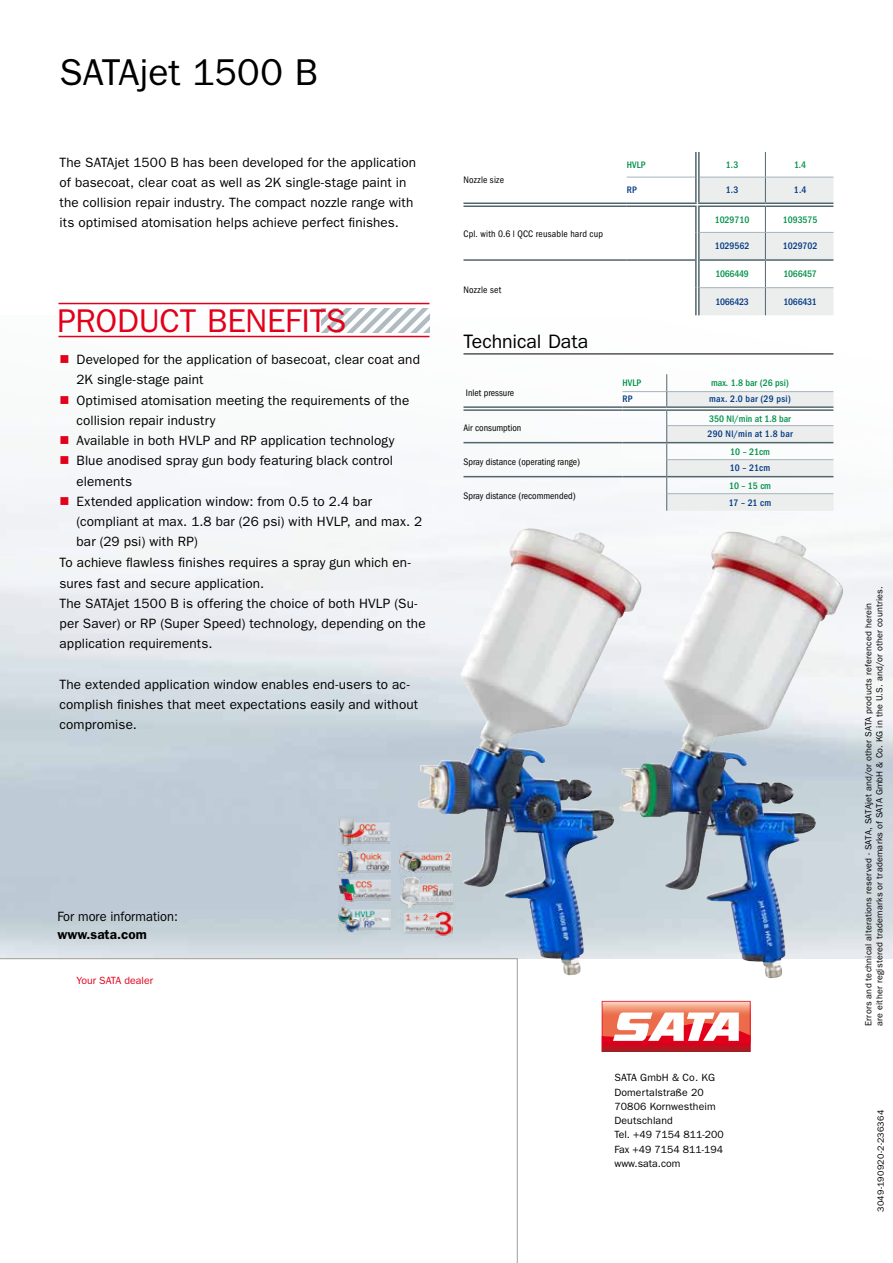
<style>
.page{position:relative;width:893px;height:1263px;background:#fff}
.page>*{position:absolute;margin:0;border:0;box-sizing:border-box;transform-origin:0 0}
.t1{font:37.5px "ITC Franklin Gothic Std";color:#000}
.t2{font:33px "ITC Franklin Gothic Std";letter-spacing:-.005em;color:#e2001a}
.t3{font:19.5px "ITC Franklin Gothic Std";letter-spacing:-.005em;color:#000}
.t4{font:13.5px/20.2px "ITC Franklin Gothic Std";letter-spacing:.01em;color:#000}
.t5{font:13.5px "ITC Franklin Gothic Std";letter-spacing:.01em;color:#000;scale:.95 1}
.t6{font:600 13.5px "ITC Franklin Gothic Std";color:#000}
.t7{font:10.5px/14.2px "ITC Franklin Gothic Std";letter-spacing:.01em;color:#000}
.t8{font:10.5px "ITC Franklin Gothic Std";color:#e2001a}
.t9{font:condensed 9.75px "ITC Franklin Gothic Std";color:#000}
.t10{font:500 condensed 9.75px "ITC Franklin Gothic Std";color:#009149}
.t11{font:condensed 9.75px "ITC Franklin Gothic Std";letter-spacing:.025em;color:#000}
.t12{font:500 condensed 9.75px "ITC Franklin Gothic Std";color:#003882}
.t13{font:500 condensed 9.75px "ITC Franklin Gothic Std";letter-spacing:.03em;color:#003882}
.t14{font:500 condensed 9.75px "ITC Franklin Gothic Std";letter-spacing:-.025em;color:#009149}
.t15{font:500 condensed 9.75px "ITC Franklin Gothic Std";letter-spacing:-.025em;color:#003882}
.t16{font:condensed 9.75px "ITC Franklin Gothic Std";letter-spacing:.03em;color:#000}
.t17{font:9px/10.8px "ITC Franklin Gothic Std";letter-spacing:.025em;color:#000}
</style>
<div class="page">
<img style="left:0;top:316px;width:893px;height:642px">
<img style="left:619px;top:532px;width:146px;height:434px">
<svg style="left:700px;top:152px;width:133px;height:163px"></svg>
<hr style="left:627px;top:177px;width:68px;height:1px;background:#a5b3bb">
<hr style="left:700px;top:177px;width:65px;height:1px;background:#a5b3bb">
<hr style="left:765px;top:177px;width:68px;height:1px;background:#a5b3bb">
<hr style="left:700px;top:232px;width:65px;height:1px;background:#a5b3bb">
<hr style="left:765px;top:232px;width:68px;height:1px;background:#a5b3bb">
<hr style="left:463px;top:259px;width:164px;height:2px;background:#51656f">
<hr style="left:627px;top:259px;width:68px;height:2px;background:#51656f">
<hr style="left:700px;top:259px;width:65px;height:2px;background:#51656f">
<hr style="left:765px;top:259px;width:68px;height:2px;background:#51656f">
<hr style="left:695px;top:152px;width:2px;height:25px;background:#51656f">
<hr style="left:698px;top:152px;width:2px;height:25px;background:#51656f">
<hr style="left:695px;top:177px;width:2px;height:25px;background:#51656f">
<hr style="left:698px;top:177px;width:2px;height:25px;background:#51656f">
<hr style="left:695px;top:207px;width:2px;height:25px;background:#51656f">
<hr style="left:698px;top:207px;width:2px;height:25px;background:#51656f">
<hr style="left:695px;top:232px;width:2px;height:28px;background:#51656f">
<hr style="left:698px;top:232px;width:2px;height:28px;background:#51656f">
<hr style="left:695px;top:260px;width:2px;height:28px;background:#51656f">
<hr style="left:698px;top:260px;width:2px;height:28px;background:#51656f">
<hr style="left:695px;top:288px;width:2px;height:27px;background:#51656f">
<hr style="left:698px;top:288px;width:2px;height:27px;background:#51656f">
<hr style="left:463px;top:202px;width:164px;height:2px;background:#51656f">
<hr style="left:463px;top:205px;width:164px;height:2px;background:#51656f">
<hr style="left:627px;top:202px;width:70px;height:2px;background:#51656f">
<hr style="left:627px;top:205px;width:70px;height:2px;background:#51656f">
<hr style="left:698px;top:202px;width:67px;height:2px;background:#51656f">
<hr style="left:698px;top:205px;width:67px;height:2px;background:#51656f">
<hr style="left:765px;top:202px;width:68px;height:2px;background:#51656f">
<hr style="left:765px;top:205px;width:68px;height:2px;background:#51656f">
<hr style="left:700px;top:287px;width:65px;height:1px;background:#a5b3bb">
<hr style="left:765px;top:287px;width:68px;height:1px;background:#a5b3bb">
<svg style="left:322px;top:308px;width:107px;height:24px"></svg>
<hr style="left:58px;top:303px;width:371px;height:1px;background:#e2001a">
<hr style="left:58px;top:336px;width:371px;height:1px;background:#e2001a">
<svg style="left:0;top:958px;width:517px;height:305px"></svg>
<svg style="left:602px;top:1001px;width:148px;height:51px"></svg>
<div style="left:463px;top:406px;width:159px;height:5px;background:#fff"></div>
<div style="left:622px;top:406px;width:45px;height:5px;background:#fff"></div>
<hr style="left:622px;top:391px;width:45px;height:1px;background:#a5b3bb">
<hr style="left:463px;top:406px;width:159px;height:2px;background:#51656f">
<hr style="left:463px;top:409px;width:159px;height:2px;background:#51656f">
<hr style="left:622px;top:406px;width:45px;height:2px;background:#51656f">
<hr style="left:622px;top:409px;width:45px;height:2px;background:#51656f">
<hr style="left:463px;top:442px;width:159px;height:1px;background:#51656f">
<hr style="left:622px;top:442px;width:45px;height:1px;background:#51656f">
<hr style="left:463px;top:476px;width:159px;height:1px;background:#51656f">
<hr style="left:622px;top:476px;width:44px;height:1px;background:#51656f">
<svg style="left:666px;top:374px;width:167px;height:137px"></svg>
<hr style="left:463px;top:354px;width:370px;height:1px;background:#000">
<img style="left:418px;top:529px;width:146px;height:440px">
<img style="left:339px;top:843px;width:52px;height:29px">
<img style="left:338px;top:816px;width:52px;height:33px">
<img style="left:339px;top:872px;width:52px;height:29px">
<img style="left:339px;top:901px;width:52px;height:35px">
<img style="left:400px;top:876px;width:52px;height:28px">
<img style="left:400px;top:846px;width:51px;height:33px">
<img style="left:400px;top:904px;width:52px;height:35px">
<svg style="left:61px;top:355px;width:7px;height:8px"></svg>
<svg style="left:61px;top:396px;width:7px;height:8px"></svg>
<svg style="left:61px;top:436px;width:7px;height:8px"></svg>
<svg style="left:61px;top:456px;width:7px;height:8px"></svg>
<svg style="left:61px;top:497px;width:7px;height:8px"></svg>
<h1 class="t1" style="left:60px;top:51px;width:260px">SATAjet 1500 B</h1>
<p class="t4" style="left:60px;top:152px;width:358px">The SATAjet 1500 B has been developed for the application of basecoat, clear coat as well as 2K single-stage paint in the collision repair industry. The compact nozzle range with its optimised atomisation helps achieve perfect finishes.</p>
<h2 class="t2" style="left:57px;top:302px;width:291px">PRODUCT BENEFITS</h2>
<p class="t4" style="left:77px;top:349px;width:347px">Developed for the application of basecoat, clear coat and 2K single-stage paint<br>Optimised atomisation meeting the requirements of the collision repair industry<br>Available in both HVLP and RP application technology Blue anodised spray gun body featuring black control elements<br>Extended application window: from 0.5 to 2.4 bar (compliant at max. 1.8 bar (26 psi) with HVLP, and max. 2 bar (29 psi) with RP)</p>
<p class="t4" style="left:60px;top:553px;width:368px">To achieve flawless finishes requires a spray gun which en&shy;sures fast and secure application.<br>The SATAjet 1500 B is offering the choice of both HVLP (Su&shy;per Saver) or RP (Super Speed) technology, depending on the application requirements.</p>
<p class="t4" style="left:60px;top:674px;width:360px">The extended application window enables end-users to ac&shy;complish finishes that meet expectations easily and without compromise.</p>
<p class="t11" style="left:463px;top:174px;width:42px">Nozzle size</p>
<p class="t11" style="left:463px;top:229px;width:141px">Cpl. with 0.6 l QCC reusable hard cup</p>
<p class="t16" style="left:463px;top:285px;width:39px">Nozzle set</p>
<h3 class="t3" style="left:463px;top:330px;width:126px">Technical Data</h3>
<p class="t9" style="left:466px;top:387px;width:50px">Inlet pressure</p>
<p class="t9" style="left:463px;top:422px;width:59px">Air consumption</p>
<p class="t9" style="left:463px;top:456px;width:118px">Spray distance (operating range)</p>
<p class="t9" style="left:463px;top:491px;width:114px">Spray distance (recommended)</p>
<p class="t10" style="left:627px;top:159px;width:20px">HVLP</p>
<p class="t10" style="left:726px;top:159px;width:14px">1.3</p>
<p class="t10" style="left:794px;top:159px;width:14px">1.4</p>
<p class="t12" style="left:627px;top:184px;width:12px">RP</p>
<p class="t12" style="left:726px;top:184px;width:14px">1.3</p>
<p class="t12" style="left:794px;top:184px;width:14px">1.4</p>
<p class="t10" style="left:715px;top:214px;width:36px">1029710</p>
<p class="t10" style="left:783px;top:214px;width:36px">1093575</p>
<p class="t12" style="left:715px;top:240px;width:36px">1029562</p>
<p class="t12" style="left:783px;top:240px;width:36px">1029702</p>
<p class="t14" style="left:715px;top:269px;width:35px">1066449</p>
<p class="t14" style="left:783px;top:269px;width:35px">1066457</p>
<p class="t15" style="left:715px;top:296px;width:35px">1066423</p>
<p class="t15" style="left:783px;top:296px;width:35px">1066431</p>
<p class="t10" style="left:622px;top:377px;width:20px">HVLP</p>
<p class="t10" style="left:711px;top:377px;width:79px">max. 1.8 bar (26 psi)</p>
<p class="t12" style="left:622px;top:394px;width:12px">RP</p>
<p class="t13" style="left:709px;top:394px;width:84px">max. 2.0 bar (29 psi)</p>
<p class="t10" style="left:709px;top:413px;width:83px">350 Nl/min at 1.8 bar</p>
<p class="t13" style="left:707px;top:428px;width:87px">290 Nl/min at 1.8 bar</p>
<p class="t10" style="left:730px;top:446px;width:41px">10 – 21cm</p>
<p class="t12" style="left:730px;top:462px;width:42px">10 – 21cm</p>
<p class="t10" style="left:729px;top:480px;width:44px">10 – 15 cm</p>
<p class="t12" style="left:729px;top:497px;width:44px">17 – 21 cm</p>
<p class="t5" style="left:57px;top:909px;width:128px">For more information:</p>
<p class="t6" style="left:57px;top:927px;width:91px">www.sata.com</p>
<p class="t8" style="left:77px;top:974px;width:78px">Your SATA dealer</p>
<p class="t7" style="left:614px;top:1071px;width:111px">SATA GmbH &amp; Co. KG<br>Domertalstraße 20<br>70806 Kornwestheim<br>Deutschland<br>Tel. +49 7154 811-200<br>Fax +49 7154 811-194 www.sata.com</p>
<p class="t17" style="left:863px;top:1026px;width:441px;rotate:-90deg">Errors and technical alterations reserved - SATA, SATAjet and/or other SATA products referenced herein<br>are either registered trademarks or trademarks of SATA GmbH &amp; Co. KG in the U.S. and/or other countries.</p>
<p class="t17" style="left:875px;top:1212px;width:104px;rotate:-90deg">3049-190920-2-236364</p>
</div>
